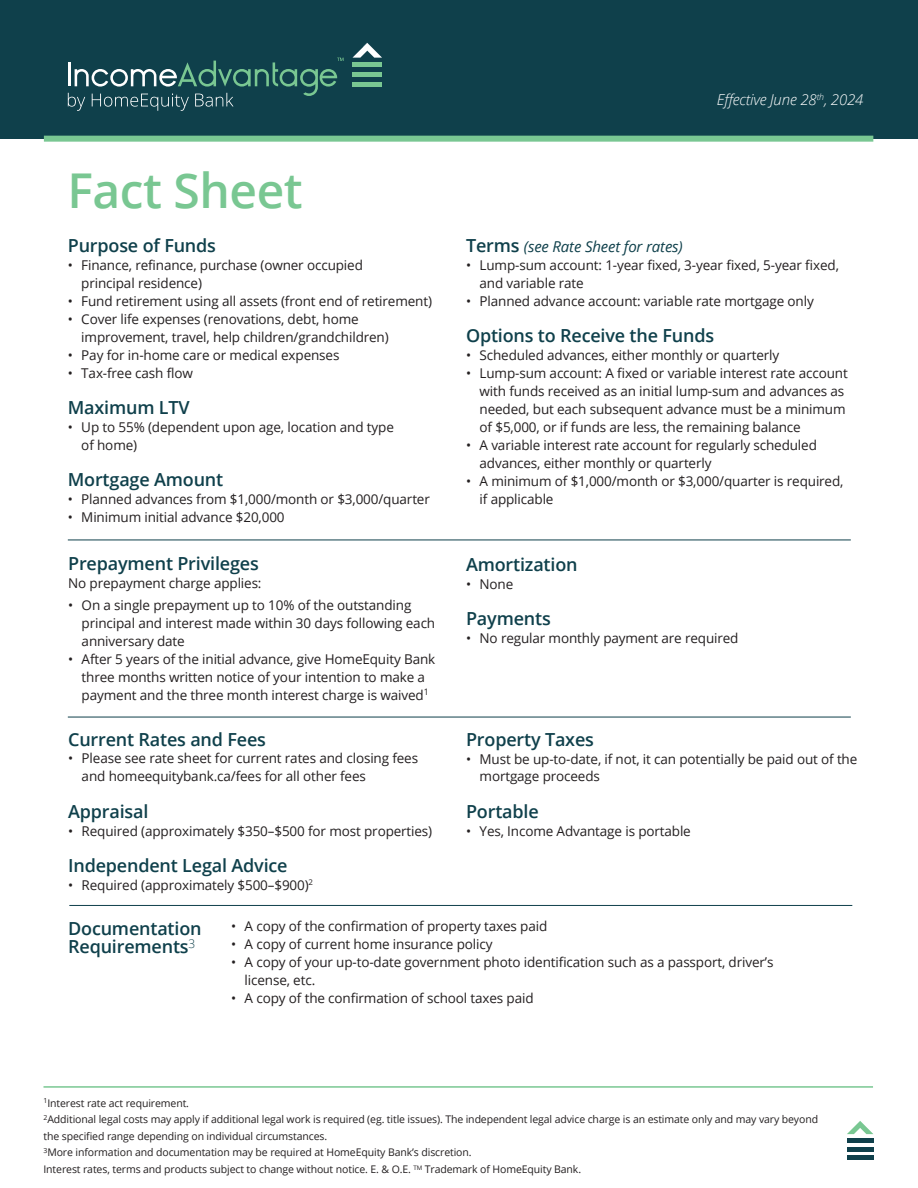
<style>
.page{position:relative;width:918px;height:1188px;background:#fff}
.page>*{position:absolute;margin:0;border:0;box-sizing:border-box;transform-origin:0 0}
.t1{font:600 48px "Open Sans";letter-spacing:-.01em;color:#79c792}
.t2{font:600 18px/18px "Open Sans";letter-spacing:-.01em;color:#0f404b}
.t3{font:italic 15px "Open Sans";letter-spacing:-.01em;color:#0f404b}
.t4{font:italic 300 15px "Open Sans";letter-spacing:-.01em;color:#fff}
.t5{font:13.5px/18px "Open Sans";letter-spacing:-.01em;color:#231f20}
.t6{font:10.5px/16.6px "Open Sans";letter-spacing:-.01em;color:#231f20}
.s1{font-weight:600;font-style:normal;font-size:18px}
</style>
<div class="page">
<hr style="left:68px;top:540px;width:783px;height:1px;background:#0f404b">
<hr style="left:68px;top:717px;width:783px;height:1px;background:#0f404b">
<hr style="left:69px;top:905px;width:783px;height:1px;background:#0f404b">
<hr style="left:44px;top:1086px;width:829px;height:2px;background:#79c792">
<div style="left:847px;top:1138px;width:26px;height:5px;background:#0f404b"></div>
<hr style="left:847px;top:1147px;width:26px;height:4px;background:#0f404b">
<hr style="left:847px;top:1156px;width:26px;height:4px;background:#0f404b">
<svg style="left:847px;top:1121px;width:26px;height:13px"></svg>
<div style="left:0;top:0;width:918px;height:139px;background:#0f404b"></div>
<div style="left:44px;top:136px;width:829px;height:6px;background:#79c792"></div>
<div style="left:353px;top:62px;width:29px;height:5px;background:#79c792"></div>
<div style="left:353px;top:72px;width:29px;height:5px;background:#79c792"></div>
<hr style="left:353px;top:82px;width:29px;height:4px;background:#79c792">
<svg style="left:353px;top:43px;width:29px;height:15px"></svg>
<svg style="left:68px;top:58px;width:276px;height:53px"></svg>
<p class="t1" style="left:68px;top:157px;width:237px">Fact Sheet</p>
<p class="t2" style="left:68px;top:236px;width:150px">Purpose of Funds</p>
<p class="t5" style="left:81px;top:256px;width:283px;text-indent:-14px">• Finance, refinance, purchase (owner occupied principal residence)</p>
<p class="t5" style="left:68px;top:292px;width:366px">• Fund retirement using all assets (front end of retirement)</p>
<p class="t5" style="left:81px;top:310px;width:309px;text-indent:-14px">• Cover life expenses (renovations, debt, home improvement, travel, help children/grandchildren)</p>
<p class="t5" style="left:68px;top:346px;width:273px">• Pay for in-home care or medical expenses</p>
<p class="t5" style="left:68px;top:364px;width:127px">• Tax-free cash flow</p>
<p class="t2" style="left:68px;top:398px;width:123px">Maximum LTV</p>
<p class="t5" style="left:81px;top:418px;width:314px;text-indent:-14px">• Up to 55% (dependent upon age, location and type of home)</p>
<p class="t2" style="left:68px;top:470px;width:157px">Mortgage Amount</p>
<p class="t5" style="left:68px;top:490px;width:364px">• Planned advances from $1,000/month or $3,000/quarter</p>
<p class="t5" style="left:68px;top:508px;width:218px">• Minimum initial advance $20,000</p>
<p class="t2" style="left:68px;top:554px;width:192px">Prepayment Privileges</p>
<p class="t5" style="left:68px;top:574px;width:195px">No prepayment charge applies:</p>
<p class="t5" style="left:82px;top:595px;width:355px;text-indent:-13px">• On a single prepayment up to 10% of the outstanding principal and interest made within 30 days following each anniversary date</p>
<p class="t5" style="left:68px;top:649px;width:369px;text-align:center">• After 5 years of the initial advance, give HomeEquity Bank three months written notice of your intention to make a payment and the three month interest charge is waived<sup>1</sup></p>
<p class="t2" style="left:68px;top:730px;width:199px">Current Rates and Fees</p>
<p class="t5" style="left:82px;top:749px;width:338px;text-indent:-13px">• Please see rate sheet for current rates and closing fees and homeequitybank.ca/fees for all other fees</p>
<p class="t2" style="left:68px;top:802px;width:82px">Appraisal</p>
<p class="t5" style="left:68px;top:821px;width:366px">• Required (approximately $350–$500 for most properties)</p>
<p class="t2" style="left:68px;top:856px;width:221px">Independent Legal Advice</p>
<p class="t5" style="left:68px;top:875px;width:246px">• Required (approximately $500–$900)<sup>2</sup></p>
<p class="t4" style="left:717px;top:89px;width:148px">Effective June 28<sup>th</sup>, 2024</p>
<p class="t3" style="left:466px;top:236px;width:218px"><span class="s1">Terms</span> (see Rate Sheet for rates)</p>
<p class="t5" style="left:480px;top:256px;width:361px;text-indent:-14px">• Lump-sum account: 1-year fixed, 3-year fixed, 5-year fixed, and variable rate</p>
<p class="t5" style="left:466px;top:292px;width:349px">• Planned advance account: variable rate mortgage only</p>
<p class="t2" style="left:466px;top:326px;width:250px">Options to Receive the Funds</p>
<p class="t5" style="left:466px;top:346px;width:315px">• Scheduled advances, either monthly or quarterly</p>
<p class="t5" style="left:480px;top:364px;width:370px;text-indent:-14px">• Lump-sum account: A fixed or variable interest rate account with funds received as an initial lump-sum and advances as needed, but each subsequent advance must be a minimum of $5,000, or if funds are less, the remaining balance</p>
<p class="t5" style="left:480px;top:436px;width:339px;text-indent:-14px">• A variable interest rate account for regularly scheduled advances, either monthly or quarterly</p>
<p class="t5" style="left:480px;top:472px;width:365px;text-indent:-14px">• A minimum of $1,000/month or $3,000/quarter is required, if applicable</p>
<p class="t2" style="left:466px;top:555px;width:113px">Amortization</p>
<p class="t5" style="left:466px;top:575px;width:49px">• None</p>
<p class="t2" style="left:466px;top:609px;width:86px">Payments</p>
<p class="t5" style="left:466px;top:629px;width:274px">• No regular monthly payment are required</p>
<p class="t2" style="left:466px;top:730px;width:129px">Property Taxes</p>
<p class="t5" style="left:480px;top:749px;width:379px;text-indent:-14px">• Must be up-to-date, if not, it can potentially be paid out of the mortgage proceeds</p>
<p class="t2" style="left:466px;top:802px;width:74px">Portable</p>
<p class="t5" style="left:466px;top:821px;width:226px">• Yes, Income Advantage is portable</p>
<p class="t2" style="left:68px;top:919px;width:135px">Documentation<br>Requirements<sup>3</sup></p>
<p class="t5" style="left:231px;top:917px;width:318px">• A copy of the confirmation of property taxes paid</p>
<p class="t5" style="left:231px;top:935px;width:263px">• A copy of current home insurance policy</p>
<p class="t5" style="left:245px;top:953px;width:530px;text-indent:-14px">• A copy of your up-to-date government photo identification such as a passport, driver’s license, etc.</p>
<p class="t5" style="left:231px;top:989px;width:304px">• A copy of the confirmation of school taxes paid</p>
<p class="t6" style="left:44px;top:1094px;width:776px"><sup>1</sup>Interest rate act requirement.<br><sup>2</sup>Additional legal costs may apply if additional legal work is required (eg. title issues). The independent legal advice charge is an estimate only and may vary beyond the specified range depending on individual circumstances.<br><sup>3</sup>More information and documentation may be required at HomeEquity Bank’s discretion.<br>Interest rates, terms and products subject to change without notice. E. &amp; O.E. <sup>TM</sup> Trademark of HomeEquity Bank.</p>
</div>
